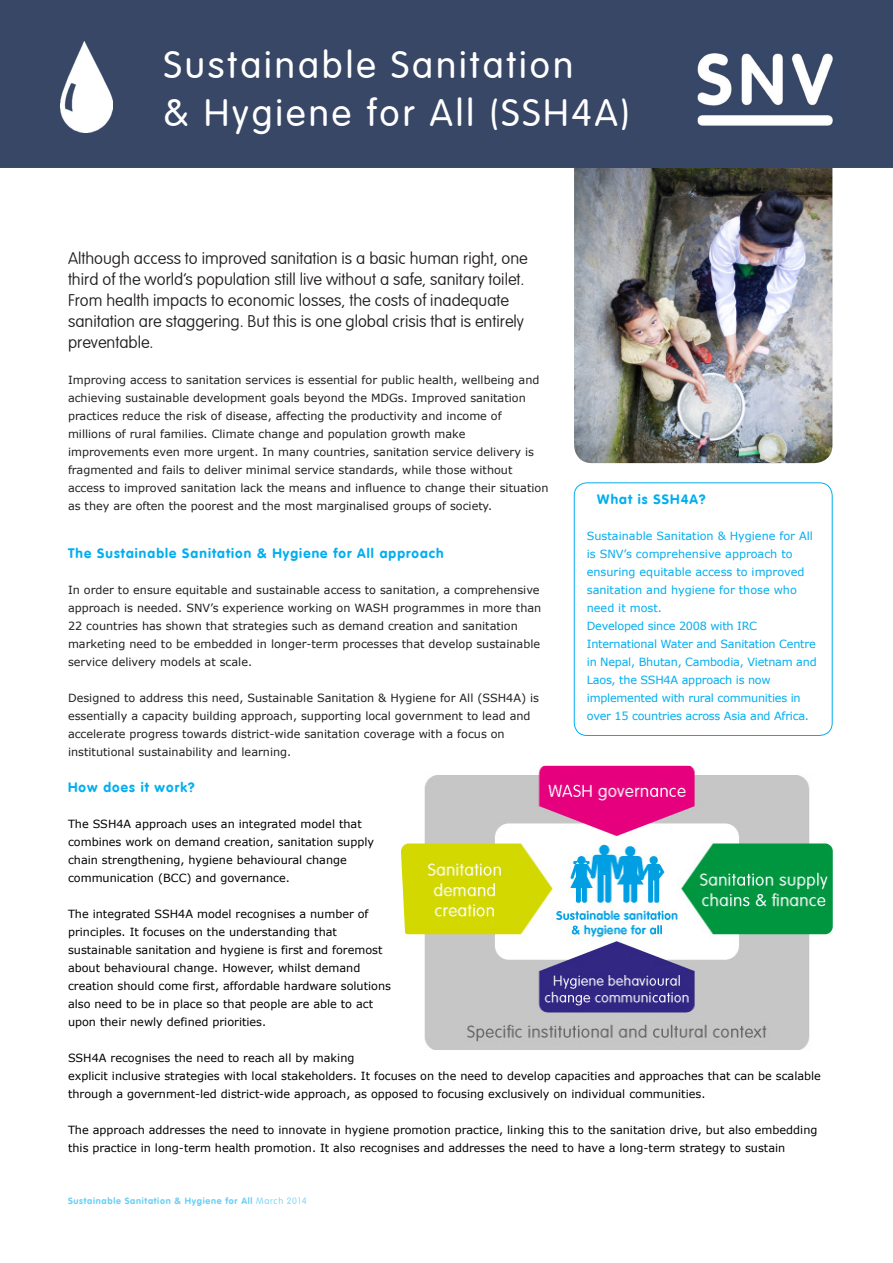
<style>
.page{position:relative;width:893px;height:1263px;background:#fff}
.page>*{position:absolute;margin:0;border:0;box-sizing:border-box;transform-origin:0 0}
.Hoofdstuktitel{font:300 37.5px/48px "VAG Rounded LT";letter-spacing:.08em;color:#fff}
.Body_Verdana_7_5_1{font:100 16.5px/21px "VAG Rounded LT";color:#231f20}
.Body_Verdana_7_5_1-2{font:700 13.5px "VAG Rounded LT";letter-spacing:.08em;color:#00aeef}
.Body_Verdana_7_5_1-3{font:11.25px/18px "Verdana";color:#231f20}
.Body_Verdana_7_5_1-4{font:11.25px/18px "Verdana";color:#000}
.Body_Verdana_7_5_1-5{font:11.25px/18px "Verdana";letter-spacing:-.02em;color:#00aeef}
.Body_Verdana_7_5_1-6{font:11.25px/18px "Verdana";color:#00aeef}
.t1{font:700 9px "VAG Rounded LT";letter-spacing:.08em;color:#6bcff6}
.s1{font-weight:100}
</style>
<div class="page">
<img style="left:574px;top:168px;width:258px;height:295px">
<div style="left:0;top:0;width:893px;height:168px;background:#394766"></div>
<div style="left:574px;top:483px;width:258px;height:253px;border:1px solid #00aeef;border-radius:13px"></div>
<img style="left:61px;top:42px;width:51px;height:90px">
<img style="left:401px;top:766px;width:432px;height:284px">
<img style="left:693px;top:49px;width:145px;height:82px">
<p class="Hoofdstuktitel" style="left:164px;top:42px;width:468px">Sustainable Sanitation<br>&amp; Hygiene for All (SSH4A)</p>
<p class="Body_Verdana_7_5_1" style="left:68px;top:249px;width:461px">Although access to improved sanitation is a basic human right, one third of the world’s population still live without a safe, sanitary toilet.<br>From health impacts to economic losses, the costs of inadequate sanitation are staggering. But this is one global crisis that is entirely preventable.</p>
<p class="Body_Verdana_7_5_1-3" style="left:68px;top:371px;width:482px">Improving access to sanitation services is essential for public health, wellbeing and achieving sustainable development goals beyond the MDGs. Improved sanitation practices reduce the risk of disease, affecting the productivity and income of<br>millions of rural families. Climate change and population growth make improvements even more urgent. In many countries, sanitation service delivery is fragmented and fails to deliver minimal service standards, while those without access to improved sanitation lack the means and influence to change their situation as they are often the poorest and the most marginalised groups of society.</p>
<p class="Body_Verdana_7_5_1-2" style="left:68px;top:545px;width:377px">The Sustainable Sanitation &amp; Hygiene for All approach</p>
<p class="Body_Verdana_7_5_1-3" style="left:68px;top:581px;width:475px">In order to ensure equitable and sustainable access to sanitation, a comprehensive approach is needed. SNV’s experience working on WASH programmes in more than 22 countries has shown that strategies such as demand creation and sanitation marketing need to be embedded in longer-term processes that develop sustainable service delivery models at scale.</p>
<p class="Body_Verdana_7_5_1-3" style="left:68px;top:689px;width:472px">Designed to address this need, Sustainable Sanitation &amp; Hygiene for All (SSH4A) is essentially a capacity building approach, supporting local government to lead and accelerate progress towards district-wide sanitation coverage with a focus on institutional sustainability and learning.</p>
<p class="Body_Verdana_7_5_1-2" style="left:68px;top:779px;width:128px">How does it work?</p>
<p class="Body_Verdana_7_5_1-4" style="left:68px;top:815px;width:308px">The SSH4A approach uses an integrated model that combines work on demand creation, sanitation supply chain strengthening, hygiene behavioural change communication (BCC) and governance.</p>
<p class="Body_Verdana_7_5_1-4" style="left:68px;top:905px;width:325px">The integrated SSH4A model recognises a number of principles. It focuses on the understanding that sustainable sanitation and hygiene is first and foremost about behavioural change. However, whilst demand creation should come first, affordable hardware solutions also need to be in place so that people are able to act upon their newly defined priorities.</p>
<p class="Body_Verdana_7_5_1-4" style="left:68px;top:1049px;width:754px">SSH4A recognises the need to reach all by making<br>explicit inclusive strategies with local stakeholders. It focuses on the need to develop capacities and approaches that can be scalable through a government-led district-wide approach, as opposed to focusing exclusively on individual communities.</p>
<p class="Body_Verdana_7_5_1-4" style="left:68px;top:1121px;width:751px">The approach addresses the need to innovate in hygiene promotion practice, linking this to the sanitation drive, but also embedding this practice in long-term health promotion. It also recognises and addresses the need to have a long-term strategy to sustain</p>
<p class="Body_Verdana_7_5_1-2" style="left:597px;top:491px;width:110px">What is SSH4A?</p>
<p class="Body_Verdana_7_5_1-6" style="left:587px;top:527px;width:228px">Sustainable Sanitation &amp; Hygiene for All is SNV’s comprehensive approach to ensuring equitable access to improved sanitation and hygiene for those who need it most.</p>
<p class="Body_Verdana_7_5_1-5" style="left:587px;top:617px;width:231px">Developed since 2008 with IRC International Water and Sanitation Centre in Nepal, Bhutan, Cambodia, Vietnam and Laos, the SSH4A approach is now implemented with rural communities in over 15 countries across Asia and Africa.</p>
<p class="t1" style="left:68px;top:1195px;width:240px">Sustainable Sanitation &amp; Hygiene for All <span class="s1">March 2014</span></p>
</div>
